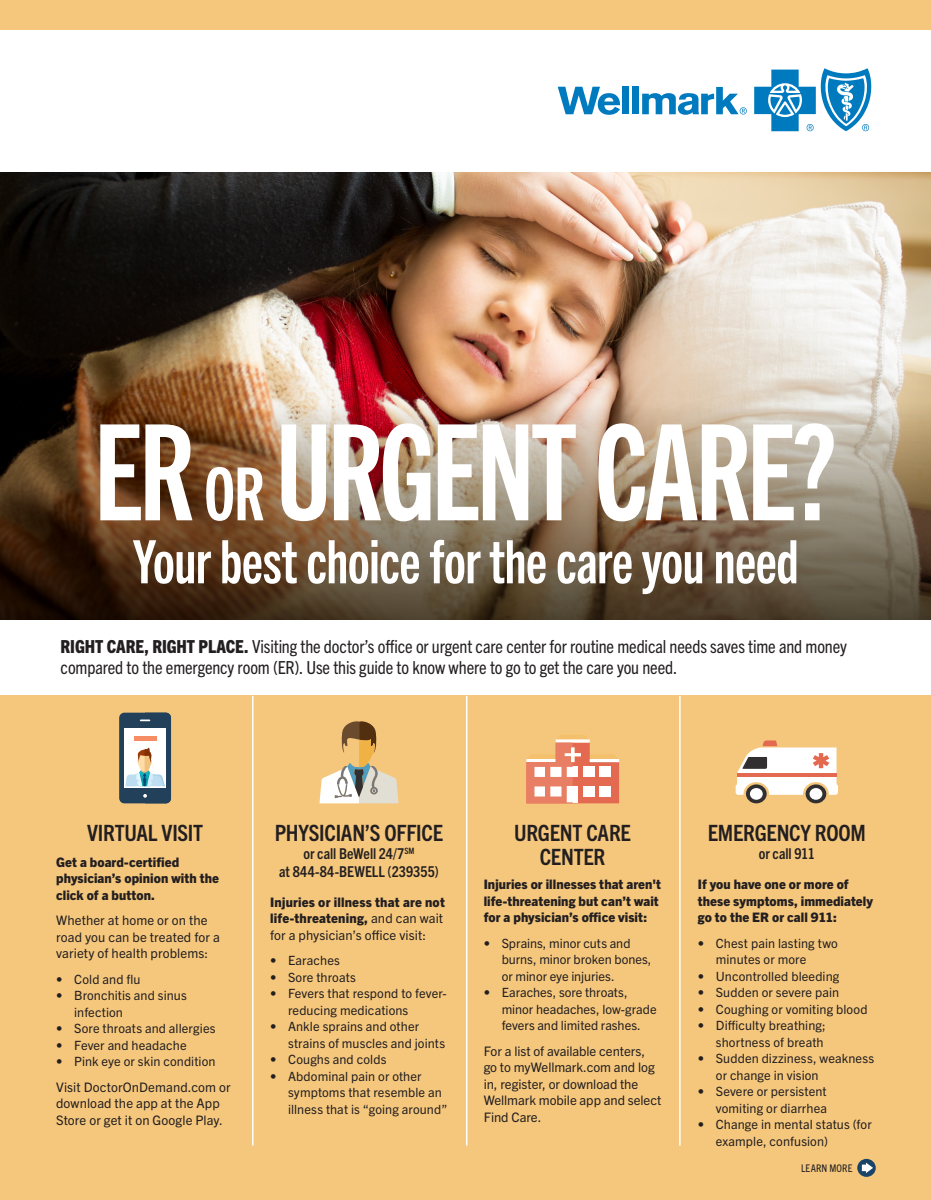
<style>
.page{position:relative;width:931px;height:1200px;background:#fff}
.page>*{position:absolute;margin:0;border:0;box-sizing:border-box;transform-origin:0 0}
.H1_Document_Title{font:133.5px "Trade Gothic Next LT Pro Bd Cm";letter-spacing:-.03em;color:#fff}
.H1_Document_Title-2{font:60px "Trade Gothic Next LT Pro Bd Cm";letter-spacing:-.01em;color:#fff}
.H2_Page_heading{font:700 condensed 22.5px/24px "Trade Gothic Next LT Pro";letter-spacing:-.01em;color:#231f20;text-align:center}
.P_Intro{font:condensed 18px/21px "Trade Gothic Next LT Pro";letter-spacing:-.005em;color:#231f20}
.H2_Page_heading-2{font:700 condensed 15px/18px "Trade Gothic Next LT Pro";color:#231f20;text-align:center}
.P_Body_Copy{font:800 13.2px/16.5px "Trade Gothic Next LT Pro";letter-spacing:.005em;color:#231f20}
.P_Body_Copy-2{font:13.2px/16.5px "Trade Gothic Next LT Pro";letter-spacing:.005em;color:#231f20}
.t1{font:12.75px/16.5px "Trade Gothic Next LT Pro";letter-spacing:.005em;color:#231f20}
.t2{font:condensed 10.5px "Trade Gothic Next LT Pro";letter-spacing:.015em;color:#231f20}
.s1{font-size:73.5px}
.s2{font-weight:800}
.s3{font-weight:400}
</style>
<div class="page">
<div style="left:632px;top:87px;width:6px;height:27px;background:#007abe"></div>
<div style="left:622px;top:87px;width:6px;height:27px;background:#007abe"></div>
<svg style="left:557px;top:87px;width:63px;height:28px"></svg>
<svg style="left:642px;top:87px;width:104px;height:28px"></svg>
<svg style="left:754px;top:68px;width:117px;height:63px"></svg>
<img style="left:0;top:172px;width:930px;height:200px">
<img style="left:0;top:372px;width:930px;height:247px">
<div style="left:0;top:695px;width:930px;height:505px;background:#f5c77d"></div>
<svg style="left:119px;top:713px;width:52px;height:90px;background:#8e9ba3"></svg>
<svg style="left:319px;top:721px;width:79px;height:82px"></svg>
<svg style="left:526px;top:735px;width:93px;height:68px"></svg>
<div style="left:805px;top:784px;width:21px;height:19px;background:#312f30;border-radius:50%"></div>
<svg style="left:745px;top:784px;width:21px;height:19px"></svg>
<svg style="left:809px;top:788px;width:13px;height:12px"></svg>
<svg style="left:749px;top:788px;width:13px;height:12px"></svg>
<svg style="left:735px;top:740px;width:102px;height:55px"></svg>
<hr style="left:737px;top:773px;width:99px;height:4px;background:#e46951">
<div style="left:857px;top:1159px;width:18px;height:18px;background:#194468;border-radius:50%"></div>
<svg style="left:861px;top:1162px;width:11px;height:11px"></svg>
<hr style="left:252px;top:696px;width:1px;height:449px;background:#fff">
<hr style="left:466px;top:696px;width:1px;height:449px;background:#fff">
<hr style="left:679px;top:696px;width:1px;height:449px;background:#fff">
<div style="left:0;top:0;width:930px;height:30px;background:#f5c77d"></div>
<h1 class="H1_Document_Title" style="left:94px;top:383px;width:744px">ER <span class="s1">OR</span> URGENT CARE?</h1>
<h1 class="H1_Document_Title-2" style="left:133px;top:521px;width:667px">Your best choice for the care you need</h1>
<p class="P_Intro" style="left:61px;top:635px;width:787px"><span class="s2">RIGHT CARE, RIGHT PLACE.</span> Visiting the doctor’s office or urgent care center for routine medical needs saves time and money compared to the emergency room (ER). Use this guide to know where to go to get the care you need.</p>
<h2 class="H2_Page_heading" style="left:87px;top:820px;width:118px">VIRTUAL VISIT</h2>
<p class="P_Body_Copy" style="left:56px;top:853px;width:164px">Get a board-certified physician’s opinion with the click of a button.</p>
<p class="P_Body_Copy-2" style="left:56px;top:911px;width:165px">Whether at home or on the road you can be treated for a variety of health problems:</p>
<p class="t1" style="left:56px;top:970px;width:86px">• Cold and flu</p>
<p class="t1" style="left:74px;top:986px;width:114px;text-indent:-18px">• Bronchitis and sinus infection</p>
<p class="t1" style="left:56px;top:1019px;width:161px">• Sore throats and allergies</p>
<p class="t1" style="left:56px;top:1036px;width:132px">• Fever and headache</p>
<p class="t1" style="left:56px;top:1052px;width:161px">• Pink eye or skin condition</p>
<p class="P_Body_Copy-2" style="left:56px;top:1078px;width:176px">Visit DoctorOnDemand.com or download the app at the App<br>Store or get it on Google Play.</p>
<h2 class="H2_Page_heading" style="left:275px;top:820px;width:170px">PHYSICIAN’S OFFICE</h2>
<h2 class="H2_Page_heading-2" style="left:279px;top:844px;width:161px">or call BeWell 24/7<sup>SM<br></sup>at 844-84-BEWELL (239355)</h2>
<p class="P_Body_Copy" style="left:270px;top:893px;width:176px">Injuries or illness that are not life-threatening, <span class="s3">and can wait for a physician’s office visit:</span></p>
<p class="t1" style="left:270px;top:952px;width:71px">• Earaches</p>
<p class="t1" style="left:270px;top:968px;width:87px">• Sore throats</p>
<p class="t1" style="left:288px;top:985px;width:160px;text-indent:-18px">• Fevers that respond to fever&shy;reducing medications</p>
<p class="t1" style="left:288px;top:1018px;width:158px;text-indent:-18px">• Ankle sprains and other strains of muscles and joints</p>
<p class="t1" style="left:270px;top:1051px;width:118px">• Coughs and colds</p>
<p class="t1" style="left:288px;top:1067px;width:161px;text-indent:-18px">• Abdominal pain or other symptoms that resemble an illness that is “going around”</p>
<h2 class="H2_Page_heading" style="left:514px;top:819px;width:118px">URGENT CARE<br>CENTER</h2>
<p class="P_Body_Copy" style="left:483px;top:875px;width:179px">Injuries or illnesses that aren't life-threatening but can’t wait for a physician’s office visit:</p>
<p class="t1" style="left:501px;top:934px;width:151px;text-indent:-18px">• Sprains, minor cuts and burns, minor broken bones, or minor eye injuries.</p>
<p class="t1" style="left:501px;top:983px;width:156px;text-indent:-18px">• Earaches, sore throats, minor headaches, low-grade fevers and limited rashes.</p>
<p class="P_Body_Copy-2" style="left:483px;top:1042px;width:179px">For a list of available centers, go to myWellmark.com and log in, register, or download the<br>Wellmark mobile app and select<br>Find Care.</p>
<h2 class="H2_Page_heading" style="left:707px;top:819px;width:160px">EMERGENCY ROOM</h2>
<h2 class="H2_Page_heading-2" style="left:758px;top:844px;width:57px">or call 911</h2>
<p class="P_Body_Copy" style="left:697px;top:875px;width:177px">If you have one or more of these symptoms, immediately go to the ER or call 911:</p>
<p class="t1" style="left:715px;top:934px;width:123px;text-indent:-18px">• Chest pain lasting two minutes or more</p>
<p class="t1" style="left:697px;top:967px;width:143px">• Uncontrolled bleeding</p>
<p class="t1" style="left:697px;top:983px;width:143px">• Sudden or severe pain</p>
<p class="t1" style="left:697px;top:1000px;width:171px">• Coughing or vomiting blood</p>
<p class="t1" style="left:697px;top:1016px;width:129px;text-align:right">• Difficulty breathing; shortness of breath</p>
<p class="t1" style="left:715px;top:1049px;width:160px;text-indent:-18px">• Sudden dizziness, weakness or change in vision</p>
<p class="t1" style="left:697px;top:1082px;width:131px;text-align:right">• Severe or persistent vomiting or diarrhea</p>
<p class="t1" style="left:715px;top:1115px;width:157px;text-indent:-18px">• Change in mental status (for example, confusion)</p>
<p class="t2" style="left:800px;top:1161px;width:53px">LEARN MORE</p>
</div>
